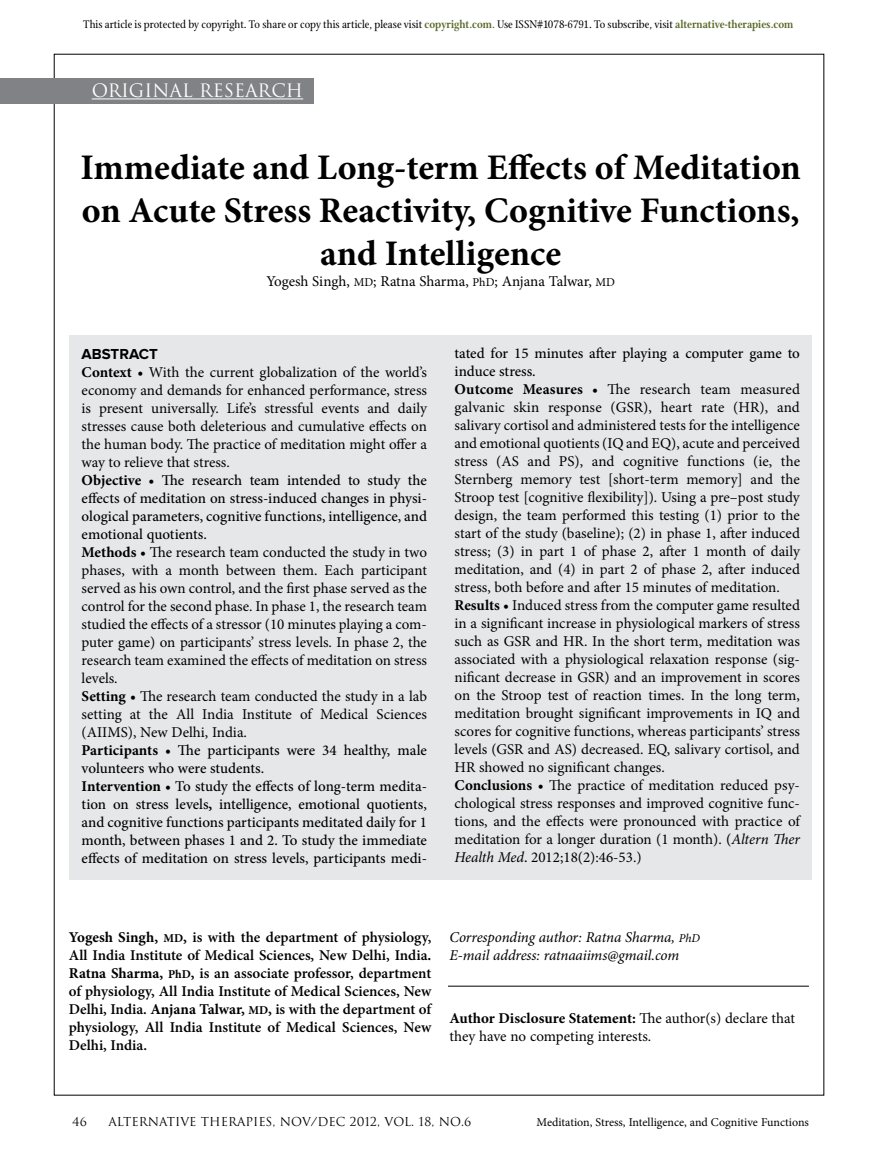
<style>
.page{position:relative;width:878px;height:1175px;background:#fff}
.page>*{position:absolute;margin:0;border:0;box-sizing:border-box;transform-origin:0 0}
.t1{font:700 36px/43.2px "Minion Pro";color:#000;text-align:center}
.t2{font:18px "Trajan";color:#fff}
.t3{font:15px/18px "Minion Pro";color:#000}
.t4{font:600 15px/18px "Minion Pro";color:#000;text-align:justify}
.t5{font:italic 15px/18px "Minion Pro";letter-spacing:-.01em;color:#000}
.t6{font:700 15px "Proxima Nova";color:#000}
.t7{font:12px "Stone Print";color:#000}
.t8{font:12px "Minion Pro";letter-spacing:-.005em;color:#000}
.t9{font:12px "Trajan";color:#000}
.s1{font-weight:600;color:#596827}
.s2{font-size:12px}
.s3{font-weight:700}
.s4{font-weight:600}
.s5{font-weight:500}
.s6{font-style:italic}
.s7{font-weight:700;font-size:12px}
</style>
<div class="page">
<div style="left:0;top:78px;width:313px;height:25px;background:#808285"></div>
<hr style="left:92px;top:98px;width:211px;height:1px;background:#fff">
<div style="left:70px;top:335px;width:741px;height:544px;background:#e6e7e8"></div>
<hr style="left:448px;top:985px;width:360px;height:1px;background:#000">
<p class="t7" style="left:83px;top:17px;width:711px">This article is protected by copyright. To share or copy this article, please visit <span class="s1">copyright.com.</span> Use ISSN#1078-6791. To subscribe, visit <span class="s1">alternative-therapies.com</span></p>
<p class="t2" style="left:92px;top:80px;width:213px">ORIGINAL RESEARCH</p>
<h1 class="t1" style="left:80px;top:145px;width:722px">Immediate and Long-term Effects of Meditation on Acute Stress Reactivity, Cognitive Functions, and Intelligence</h1>
<p class="t3" style="left:266px;top:273px;width:350px">Yogesh Singh, <span class="s2">MD</span>; Ratna Sharma, <span class="s2">PhD</span>; Anjana Talwar, <span class="s2">MD</span></p>
<p class="t6" style="left:82px;top:345px;width:78px">ABSTRACT</p>
<p class="t3" style="left:82px;top:363px;width:347px"><span class="s3">Context</span> <span class="s4">•</span> With the current globalization of the world’s economy and demands for enhanced performance, stress is present universally. Life’s stressful events and daily stresses cause both deleterious and cumulative effects on the human body. The practice of meditation might offer a way to relieve that stress.<br><span class="s3">Objective</span> <span class="s4">•</span> <span class="s5">The research team intended to study the effects of meditation on stress-induced changes in physi&shy;ological parameters, cognitive functions, intelligence, and emotional quotients.<br></span><span class="s3">Methods</span> <span class="s4">•</span> The research team conducted the study in two phases, with a month between them. Each participant served as his own control, and the first phase served as the control for the second phase. In phase 1, the research team studied the effects of a stressor (10 minutes playing a com&shy;puter game) on participants’ stress levels. In phase 2, the research team examined the effects of meditation on stress levels.<br><span class="s3">Setting</span> <span class="s4">•</span> The research team conducted the study in a lab setting at the All India Institute of Medical Sciences (AIIMS), New Delhi, India.<br><span class="s3">Participants</span> <span class="s4">•</span> <span class="s5">The participants were 34 healthy, male volunteers who were students.<br></span><span class="s3">Intervention</span> <span class="s4">•</span> <span class="s5">To study the effects of long-term medita&shy;tion on stress levels</span><span class="s3">,</span> <span class="s5">intelligence, emotional quotients, and cognitive functions participants meditated daily for 1 month, between phases 1 and 2. To study the immediate effects of meditation on stress levels, participants medi-</span></p>
<p class="t3" style="left:454px;top:344px;width:347px"><span class="s5">tated for 15 minutes after playing a computer game to induce stress.<br></span><span class="s3">Outcome Measures</span> <span class="s4">•</span> The research team measured galvanic skin response (GSR), heart rate (HR), and salivary cortisol and administered tests for the intelligence and emotional quotients (IQ and EQ), acute and perceived stress (AS and PS), and cognitive functions (ie, the Sternberg memory test [short-term memory] and the Stroop test [cognitive flexibility]). Using a pre–post study design, the team performed this testing (1) prior to the start of the study (baseline); (2) in phase 1, after induced stress; (3) in part 1 of phase 2, after 1 month of daily meditation, and (4) in part 2 of phase 2, after induced stress, both before and after 15 minutes of meditation.<br><span class="s3">Results</span> <span class="s4">•</span> Induced stress from the computer game resulted in a significant increase in physiological markers of stress such as GSR and HR. In the short term, meditation was associated with a physiological relaxation response (sig&shy;nificant decrease in GSR) and an improvement in scores on the Stroop test of reaction times. In the long term, meditation brought significant improvements in IQ and scores for cognitive functions, whereas participants’ stress levels (GSR and AS) decreased. EQ, salivary cortisol, and HR showed no significant changes.<br><span class="s3">Conclusions</span> <span class="s4">•</span> The practice of meditation reduced psy&shy;chological stress responses and improved cognitive func&shy;tions, and the effects were pronounced with practice of meditation for a longer duration (1 month). <span class="s5">(</span><span class="s6">Altern Ther Health Med</span><span class="s5">.</span> 2012;18(2):46-53.)</p>
<p class="t4" style="left:69px;top:928px;width:364px"><span class="s3">Yogesh Singh,</span> <span class="s7">MD</span><span class="s3">,</span> is with the department of physiology, All India Institute of Medical Sciences, New Delhi, India<span class="s3">.<br>Ratna Sharma,</span> <span class="s7">PhD</span><span class="s3">,</span> is an associate professor, department of physiology, All India Institute of Medical Sciences, New Delhi, India. <span class="s3">Anjana Talwar,</span> <span class="s7">MD</span><span class="s3">,</span> is with the department of physiology, All India Institute of Medical Sciences, New Delhi, India.</p>
<p class="t5" style="left:449px;top:928px;width:252px">Corresponding author: Ratna Sharma, <span class="s2">PhD<br></span>E-mail address: ratnaaiims@gmail.com</p>
<p class="t3" style="left:449px;top:1009px;width:347px"><span class="s3">Author Disclosure Statement:</span> The author(s) declare that they have no competing interests.</p>
<p class="t9" style="left:72px;top:1114px;width:16px">46</p>
<p class="t9" style="left:108px;top:1114px;width:364px">ALTERNATIVE THERAPIES, NOV/DEC 2012, VOL. 18, NO.6</p>
<p class="t8" style="left:536px;top:1114px;width:274px">Meditation, Stress, Intelligence, and Cognitive Functions</p>
</div>
